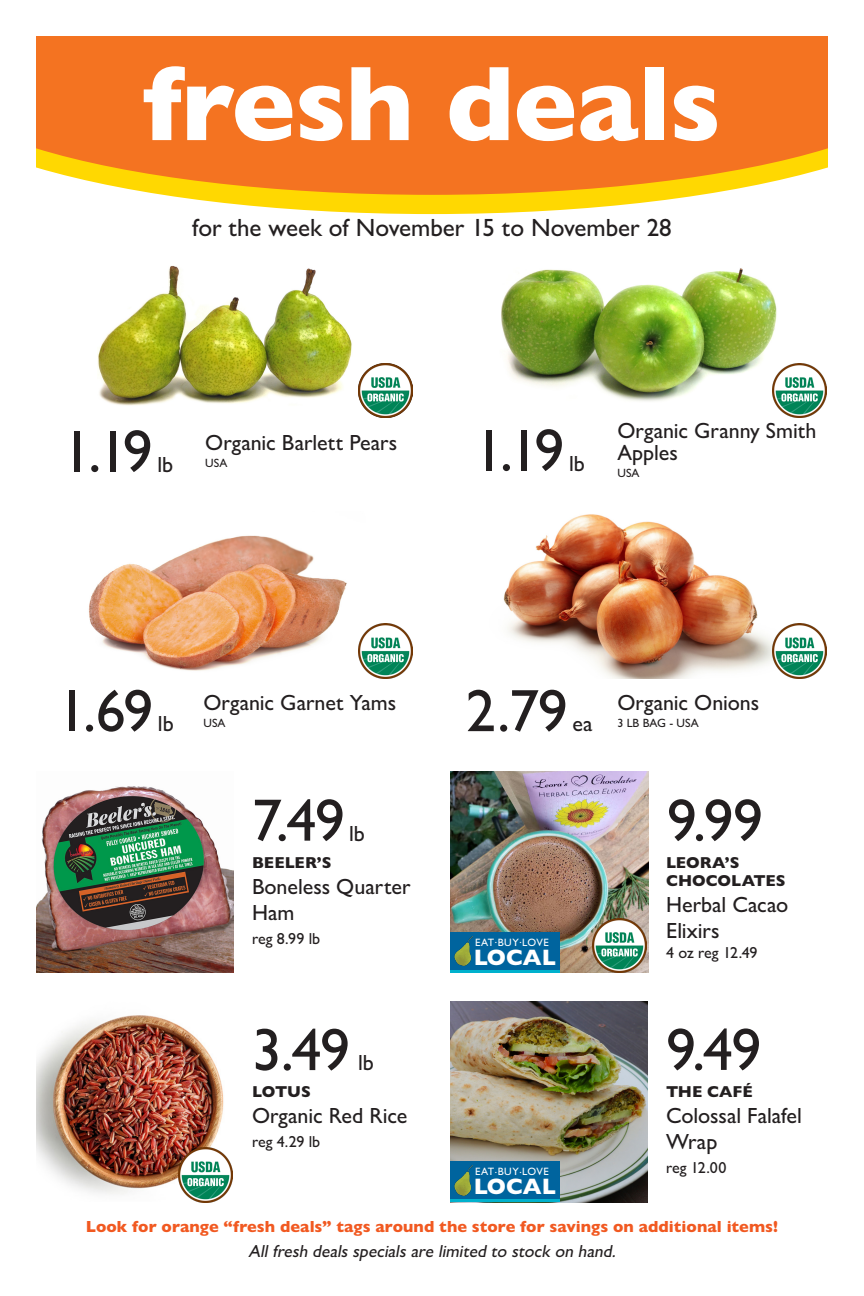
<style>
.page{position:relative;width:864px;height:1296px;background:#fff}
.page>*{position:absolute;margin:0;border:0;box-sizing:border-box;transform-origin:0 0}
.t1{font:800 107.6px "Gill Sans MT Pro";letter-spacing:-.01em;color:#fff}
.t2{font:500 60px "Gill Sans MT Pro";letter-spacing:-.025em;color:#231f20}
.t3{font:500 25px "Gill Sans MT Pro";letter-spacing:-.005em;color:#231f20}
.t4{font:800 22.6px "Gill Sans MT Pro";color:#fff}
.t5{font:500 22px/26px "Gill Sans MT Pro";color:#231f20}
.t6{font:italic 500 17.5px "Gill Sans MT Pro";color:#231f20}
.t7{font:800 16.2px "Gill Sans MT Pro";letter-spacing:.005em;color:#f15921}
.t8{font:800 16px/18px "Gill Sans MT Pro";color:#231f20}
.t9{font:500 16px "Gill Sans MT Pro";letter-spacing:-.01em;color:#231f20}
.t10{font:500 12px "Gill Sans MT Pro";letter-spacing:.005em;color:#231f20}
.t11{font:500 10.7px "Gill Sans MT Pro";letter-spacing:.05em;color:#fff}
</style>
<div class="page">
<svg style="left:165px;top:195px;width:534px;height:19px;fill:#ffd801"></svg>
<svg style="left:36px;top:36px;width:792px;height:159px;background:#f47d24"></svg>
<img style="left:88px;top:535px;width:271px;height:136px">
<img style="left:501px;top:268px;width:276px;height:133px">
<img style="left:503px;top:514px;width:303px;height:164px">
<img style="left:450px;top:1002px;width:198px;height:200px">
<img style="left:450px;top:772px;width:199px;height:201px">
<img style="left:36px;top:1015px;width:188px;height:180px">
<img style="left:36px;top:786px;width:198px;height:187px">
<img style="left:98px;top:265px;width:254px;height:141px">
<hr style="left:450px;top:1199px;width:110px;height:3px;background:#00b1cd">
<div style="left:450px;top:1162px;width:110px;height:37px;background:#00649e"></div>
<img style="left:454px;top:1165px;width:19px;height:31px">
<hr style="left:450px;top:970px;width:110px;height:3px;background:#00b1cd">
<div style="left:450px;top:932px;width:110px;height:38px;background:#00649e"></div>
<img style="left:454px;top:936px;width:19px;height:30px">
<img style="left:179px;top:1148px;width:54px;height:54px">
<img style="left:593px;top:918px;width:54px;height:55px">
<img style="left:773px;top:624px;width:54px;height:54px">
<img style="left:773px;top:364px;width:54px;height:54px">
<img style="left:359px;top:364px;width:54px;height:54px">
<img style="left:359px;top:624px;width:54px;height:54px">
<p class="t1" style="left:143px;top:40px;width:580px">fresh deals</p>
<p class="t3" style="left:192px;top:213px;width:481px">for the week of November 15 to November 28</p>
<p class="t2" style="left:62px;top:416px;width:92px">1.19</p>
<p class="t5" style="left:157px;top:451px;width:17px">lb</p>
<p class="t5" style="left:205px;top:429px;width:194px">Organic Barlett Pears</p>
<p class="t10" style="left:205px;top:456px;width:24px">USA</p>
<p class="t2" style="left:474px;top:415px;width:92px">1.19</p>
<p class="t5" style="left:569px;top:450px;width:17px">lb</p>
<p class="t5" style="left:617px;top:419px;width:201px;line-height:22px">Organic Granny Smith<br>Apples</p>
<p class="t10" style="left:617px;top:466px;width:24px">USA</p>
<p class="t2" style="left:57px;top:675px;width:98px">1.69</p>
<p class="t5" style="left:158px;top:710px;width:17px">lb</p>
<p class="t5" style="left:203px;top:689px;width:194px">Organic Garnet Yams</p>
<p class="t10" style="left:203px;top:716px;width:24px">USA</p>
<p class="t2" style="left:252px;top:785px;width:94px">7.49</p>
<p class="t5" style="left:349px;top:820px;width:17px">lb</p>
<p class="t8" style="left:252px;top:853px;width:81px">BEELER’S</p>
<p class="t5" style="left:252px;top:873px;width:160px">Boneless Quarter<br>Ham</p>
<p class="t9" style="left:252px;top:929px;width:70px">reg 8.99 lb</p>
<p class="t2" style="left:252px;top:1014px;width:99px">3.49</p>
<p class="t5" style="left:358px;top:1049px;width:17px">lb</p>
<p class="t8" style="left:252px;top:1083px;width:60px">LOTUS</p>
<p class="t5" style="left:252px;top:1103px;width:157px">Organic Red Rice</p>
<p class="t9" style="left:252px;top:1133px;width:70px">reg 4.29 lb</p>
<p class="t2" style="left:466px;top:675px;width:103px">2.79</p>
<p class="t5" style="left:573px;top:710px;width:22px">ea</p>
<p class="t5" style="left:617px;top:689px;width:143px">Organic Onions</p>
<p class="t10" style="left:617px;top:716px;width:83px">3 LB BAG - USA</p>
<p class="t11" style="left:475px;top:936px;width:75px">EAT.BUY.LOVE</p>
<p class="t4" style="left:474px;top:944px;width:84px">LOCAL</p>
<p class="t11" style="left:475px;top:1165px;width:75px">EAT.BUY.LOVE</p>
<p class="t4" style="left:474px;top:1173px;width:84px">LOCAL</p>
<p class="t2" style="left:667px;top:785px;width:98px">9.99</p>
<p class="t8" style="left:666px;top:853px;width:121px">LEORA’S<br>CHOCOLATES</p>
<p class="t5" style="left:666px;top:891px;width:124px">Herbal Cacao<br>Elixirs</p>
<p class="t9" style="left:666px;top:943px;width:93px">4 oz reg 12.49</p>
<p class="t2" style="left:666px;top:1014px;width:97px">9.49</p>
<p class="t8" style="left:666px;top:1083px;width:88px">THE CAFÉ</p>
<p class="t5" style="left:666px;top:1103px;width:137px">Colossal Falafel<br>Wrap</p>
<p class="t9" style="left:666px;top:1159px;width:62px">reg 12.00</p>
<p class="t7" style="left:86px;top:1217px;width:694px">Look for orange “fresh deals” tags around the store for savings on additional items!</p>
<p class="t6" style="left:248px;top:1240px;width:372px">All fresh deals specials are limited to stock on hand.</p>
</div>
